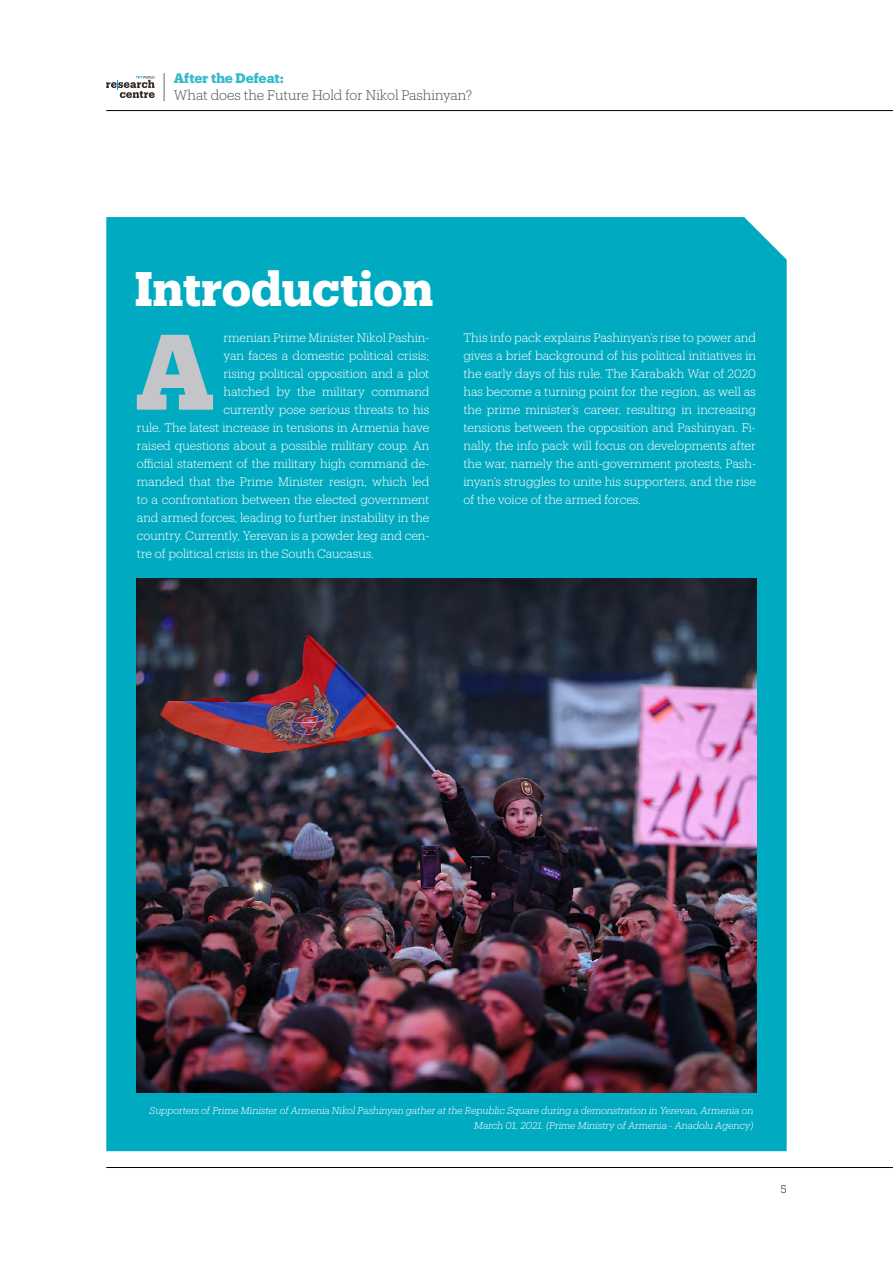
<style>
.page{position:relative;width:893px;height:1263px;background:#fff}
.page>*{position:absolute;margin:0;border:0;box-sizing:border-box;transform-origin:0 0}
.t1{font:700 104.7px "Produkt";color:#c3c5c8}
.t2{font:700 47.55px "Produkt";color:#fff}
.t3{font:300 13.5px "Produkt";letter-spacing:-.005em;color:#504f53}
.t4{font:700 13.5px "Produkt";color:#34bacd}
.t5{font:300 12px/18px "Produkt";color:#fff;text-align:justify}
.t6{font:300 10.5px "Produkt";color:#000}
.t7{font:italic 300 9.75px/15px "Produkt";color:#fff;text-align:right}
</style>
<div class="page">
<hr style="left:106px;top:110px;width:787px;height:1px;background:#000">
<svg style="left:164px;top:73px;width:1px;height:28px"></svg>
<svg style="left:106px;top:76px;width:49px;height:22px"></svg>
<hr style="left:106px;top:1167px;width:787px;height:1px;background:#000">
<div style="left:106px;top:217px;width:681px;height:934px;background:#00aac1"></div>
<img style="left:137px;top:578px;width:620px;height:514px">
<p class="t4" style="left:174px;top:68px;width:111px">After the Defeat:</p>
<p class="t3" style="left:174px;top:85px;width:300px">What does the Future Hold for Nikol Pashinyan?</p>
<h2 class="t2" style="left:135px;top:255px;width:300px">Introduction</h2>
<p class="t5" style="left:224px;top:328px;width:207px">rmenian Prime Minister Nikol Pashin-</p>
<p class="t5" style="left:224px;top:346px;width:207px">yan faces a domestic political crisis;</p>
<p class="t5" style="left:224px;top:364px;width:207px">rising political opposition and a plot</p>
<p class="t5" style="left:224px;top:382px;width:207px">hatched by the military command</p>
<p class="t5" style="left:224px;top:400px;width:207px">currently pose serious threats to his</p>
<p class="t5" style="left:137px;top:418px;width:294px">rule. The latest increase in tensions in Armenia have</p>
<p class="t5" style="left:137px;top:436px;width:294px">raised questions about a possible military coup. An</p>
<p class="t5" style="left:137px;top:454px;width:294px">official statement of the military high command de-</p>
<p class="t5" style="left:137px;top:472px;width:294px">manded that the Prime Minister resign, which led</p>
<p class="t5" style="left:137px;top:490px;width:294px">to a confrontation between the elected government</p>
<p class="t5" style="left:137px;top:508px;width:294px">and armed forces, leading to further instability in the</p>
<p class="t5" style="left:137px;top:526px;width:294px">country. Currently, Yerevan is a powder keg and cen-</p>
<p class="t5" style="left:137px;top:544px;width:239px">tre of political crisis in the South Caucasus.</p>
<h1 class="t1" style="left:135px;top:297px;width:82px">A</h1>
<p class="t5" style="left:463px;top:328px;width:294px">This info pack explains Pashinyan’s rise to power and gives a brief background of his political initiatives in the early days of his rule. The Karabakh War of 2020 has become a turning point for the region, as well as the prime minister’s career, resulting in increasing tensions between the opposition and Pashinyan. Fi&shy;nally, the info pack will focus on developments after the war, namely the anti-government protests, Pash&shy;inyan’s struggles to unite his supporters, and the rise of the voice of the armed forces.</p>
<p class="t7" style="left:150px;top:1102px;width:605px">Supporters of Prime Minister of Armenia Nikol Pashinyan gather at the Republic Square during a demonstration in Yerevan, Armenia on<br>March 01, 2021. (Prime Ministry of Armenia - Anadolu Agency)</p>
<p class="t6" style="left:781px;top:1182px;width:7px">5</p>
</div>
